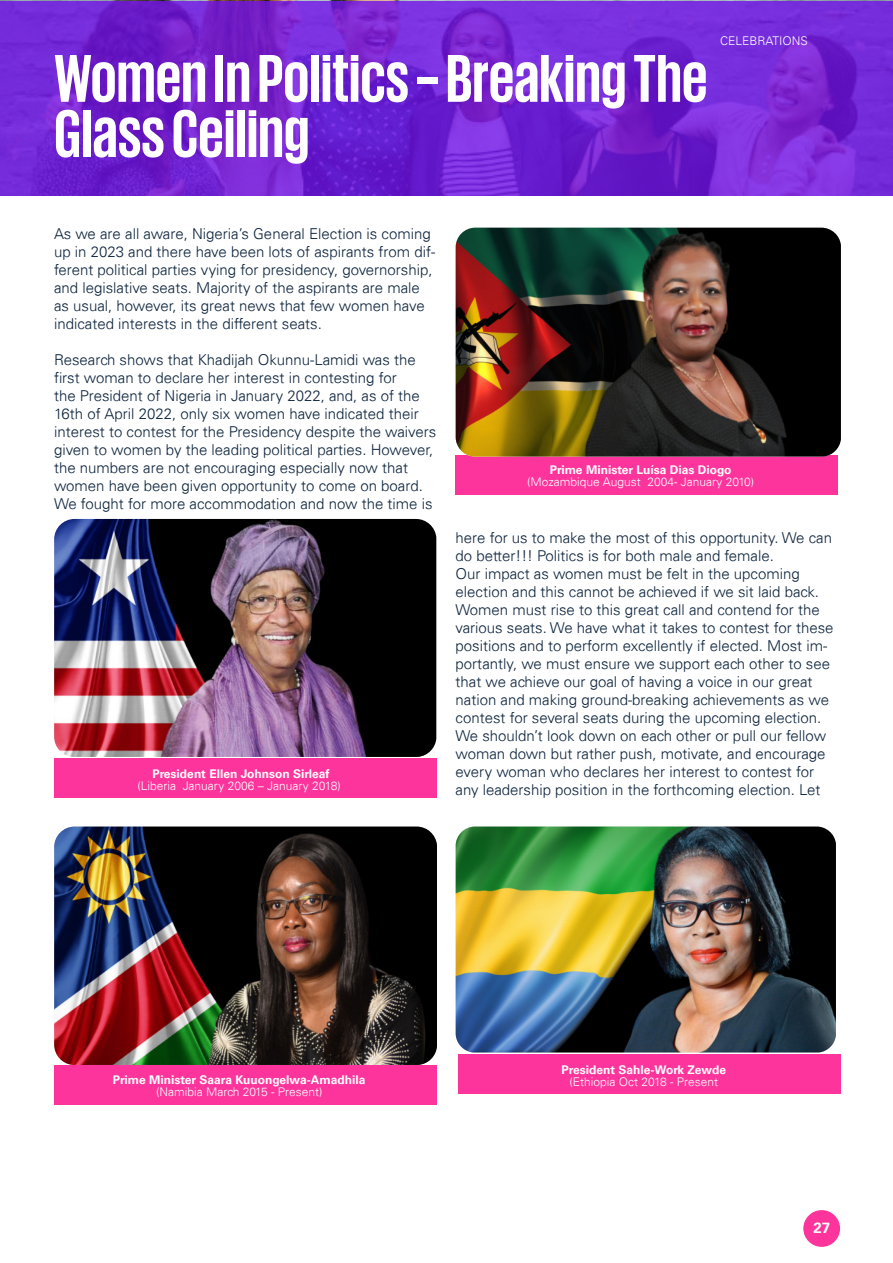
<style>
.page{position:relative;width:893px;height:1263px;background:#fff}
.page>*{position:absolute;margin:0;border:0;box-sizing:border-box;transform-origin:0 0}
.t1{font:700 69px/55.2px "KPMG";color:#fff}
.t2{font:300 15px/18px "Univers 45";color:#0c233c}
.t3{font:700 15px "Univers 65";color:#fff}
.t4{font:300 12px "Univers 45";color:#fff}
.t5{font:700 12px "Univers 65";color:#fff}
</style>
<div class="page">
<div style="left:802px;top:1209px;width:39px;height:38px;background:#fd349c;border-radius:50%"></div>
<div style="left:802px;top:1208px;width:40px;height:40px;border:2px solid #fff;border-radius:50%"></div>
<svg style="left:0;top:1px;width:893px;height:195px;background:#7224d2"></svg>
<img style="left:54px;top:519px;width:382px;height:238px">
<div style="left:54px;top:758px;width:382px;height:40px;background:#fd349c"></div>
<div style="left:54px;top:1065px;width:382px;height:40px;background:#fd349c"></div>
<div style="left:459px;top:1054px;width:382px;height:40px;background:#fd349c"></div>
<div style="left:455px;top:455px;width:383px;height:40px;background:#fd349c"></div>
<img style="left:54px;top:826px;width:383px;height:239px">
<img style="left:456px;top:228px;width:385px;height:229px">
<img style="left:456px;top:826px;width:380px;height:226px">
<h1 class="t1" style="left:54px;top:49px;width:655px">Women In Politics – Breaking The<br>Glass Ceiling</h1>
<p class="t4" style="left:720px;top:34px;width:89px">CELEBRATIONS</p>
<p class="t2" style="left:54px;top:224px;width:383px">As we are all aware, Nigeria’s General Election is coming up in 2023 and there have been lots of aspirants from dif&shy;ferent political parties vying for presidency, governorship, and legislative seats. Majority of the aspirants are male as usual, however, its great news that few women have indicated interests in the different seats.</p>
<p class="t2" style="left:54px;top:350px;width:384px">Research shows that Khadijah Okunnu-Lamidi was the first woman to declare her interest in contesting for<br>the President of Nigeria in January 2022, and, as of the 16th of April 2022, only six women have indicated their interest to contest for the Presidency despite the waivers given to women by the leading political parties. However, the numbers are not encouraging especially now that women have been given opportunity to come on board.<br>We fought for more accommodation and now the time is</p>
<p class="t5" style="left:152px;top:766px;width:179px">President Ellen Johnson Sirleaf</p>
<p class="t4" style="left:137px;top:778px;width:205px">(Liberia January 2006 – January 2018)</p>
<p class="t5" style="left:550px;top:463px;width:183px">Prime Minister Luísa Dias Diogo</p>
<p class="t4" style="left:527px;top:475px;width:228px">(Mozambique August 2004- January 2010)</p>
<p class="t2" style="left:455px;top:528px;width:379px">here for us to make the most of this opportunity. We can do better!!! Politics is for both male and female.<br>Our impact as women must be felt in the upcoming election and this cannot be achieved if we sit laid back.<br>Women must rise to this great call and contend for the various seats. We have what it takes to contest for these positions and to perform excellently if elected. Most im&shy;portantly, we must ensure we support each other to see that we achieve our goal of having a voice in our great nation and making ground-breaking achievements as we contest for several seats during the upcoming election.<br>We shouldn’t look down on each other or pull our fellow woman down but rather push, motivate, and encourage every woman who declares her interest to contest for any leadership position in the forthcoming election. Let</p>
<p class="t5" style="left:113px;top:1073px;width:254px">Prime Minister Saara Kuuongelwa-Amadhila</p>
<p class="t4" style="left:156px;top:1085px;width:168px">(Namibia March 2015 - Present)</p>
<p class="t5" style="left:562px;top:1062px;width:166px">President Sahle-Work Zewde</p>
<p class="t4" style="left:570px;top:1074px;width:150px">(Ethiopia Oct 2018 - Present</p>
<p class="t3" style="left:813px;top:1218px;width:18px">27</p>
</div>
